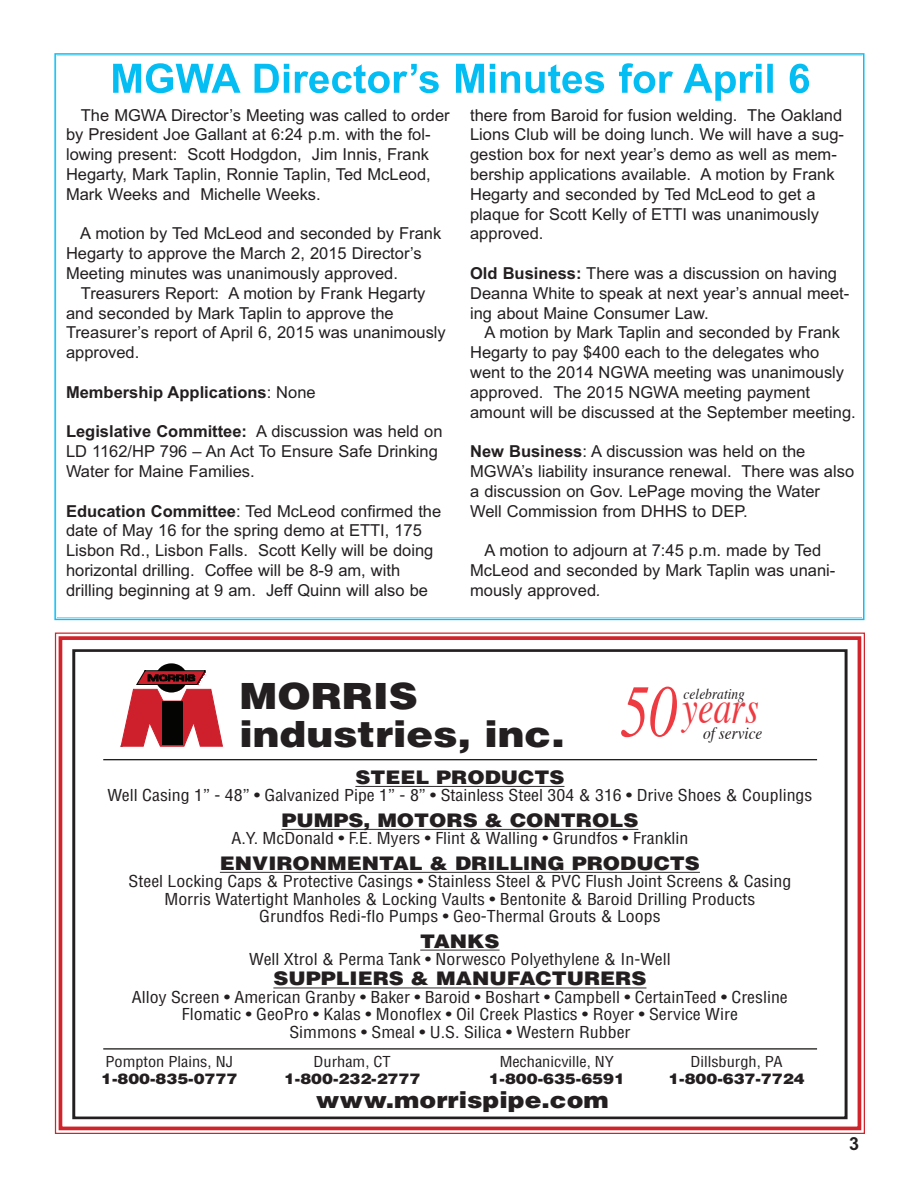
<style>
.page{position:relative;width:919px;height:1188px;background:#fff}
.page>*{position:absolute;margin:0;border:0;box-sizing:border-box;transform-origin:0 0}
.t1{font:italic 73.8px "Times";color:#ee3a41;scale:.78 1}
.t2{font:italic 45.6px "Times";color:#ee3a41;scale:.78 1}
.t3{font:900 36.15px/37.5px "Helvetica";color:#231f20;scale:1.11 1}
.t4{font:700 36px/43.2px "Arial";color:#231f20;text-align:center}
.t5{font:900 22.8px "Helvetica";color:#231f20;scale:1.11 1}
.t6{font:900 18.75px "Helvetica";color:#231f20;scale:1.11 1}
.t7{font:700 18px "Arial";color:#231f20}
.t8{font:italic 17.4px "Times";color:#231f20;scale:.89 1}
.t9{font:16.5px/19.8px "Arial";color:#231f20}
.t10{font:700 16.5px "Arial";color:#231f20}
.t11{font:condensed 16.05px/17.4px "Helvetica LT Std";color:#231f20;text-align:center;scale:1.11 1}
.t12{font:italic 15.15px "Times";color:#231f20;scale:.89 1}
.t13{font:900 14.7px "Helvetica";color:#231f20;scale:1.11 1}
.t14{font:condensed 14.7px "Helvetica LT Std";color:#231f20;scale:1.11 1}
.s1{font-weight:400}
.s2{font-weight:700}
.s3{font-style:italic}
</style>
<div class="page">
<svg style="left:113px;top:63px;width:696px;height:30px"></svg>
<svg style="left:54px;top:632px;width:811px;height:502px"></svg>
<div style="left:59px;top:636px;width:802px;height:494px;border:4px solid #d1232a"></div>
<div style="left:72px;top:649px;width:776px;height:470px;background:#fff"></div>
<svg style="left:121px;top:663px;width:102px;height:84px"></svg>
<hr style="left:355px;top:786px;width:209px;height:1px;background:#231f20">
<hr style="left:281px;top:829px;width:357px;height:1px;background:#231f20">
<hr style="left:220px;top:872px;width:480px;height:1px;background:#231f20">
<hr style="left:420px;top:950px;width:80px;height:1px;background:#231f20">
<hr style="left:273px;top:988px;width:373px;height:1px;background:#231f20">
<div style="left:72px;top:649px;width:775px;height:470px;border:3px solid #231f20"></div>
<hr style="left:103px;top:759px;width:714px;height:1px;background:#231f20">
<hr style="left:103px;top:1048px;width:714px;height:2px;background:#231f20">
<p class="t9" style="left:66px;top:105px;width:385px;text-indent:15px">The MGWA Director’s Meeting was called to order by President Joe Gallant at 6:24 p.m. with the fol&shy;lowing present: Scott Hodgdon, Jim Innis, Frank Hegarty, Mark Taplin, Ronnie Taplin, Ted McLeod, Mark Weeks and Michelle Weeks.</p>
<p class="t9" style="left:66px;top:224px;width:377px;text-indent:14px">A motion by Ted McLeod and seconded by Frank<br>Hegarty to approve the March 2, 2015 Director’s<br>Meeting minutes was unanimously approved.</p>
<p class="t9" style="left:66px;top:283px;width:381px;text-indent:15px">Treasurers Report: A motion by Frank Hegarty and seconded by Mark Taplin to approve the Treasurer’s report of April 6, 2015 was unanimously approved.</p>
<p class="t10" style="left:66px;top:381px;width:251px">Membership Applications<span class="s1">: None</span></p>
<p class="t9" style="left:66px;top:422px;width:378px"><span class="s2">Legislative Committee:</span> A discussion was held on<br>LD 1162/HP 796 – An Act To Ensure Safe Drinking<br>Water for Maine Families.</p>
<p class="t9" style="left:66px;top:501px;width:377px"><span class="s2">Education Committee</span>: Ted McLeod confirmed the date of May 16 for the spring demo at ETTI, 175<br>Lisbon Rd., Lisbon Falls. Scott Kelly will be doing horizontal drilling. Coffee will be 8-9 am, with drilling beginning at 9 am. Jeff Quinn will also be</p>
<p class="t9" style="left:470px;top:105px;width:375px">there from Baroid for fusion welding. The Oakland Lions Club will be doing lunch. We will have a sug&shy;gestion box for next year’s demo as well as mem&shy;bership applications available. A motion by Frank Hegarty and seconded by Ted McLeod to get a plaque for Scott Kelly of ETTI was unanimously approved.</p>
<p class="t9" style="left:470px;top:264px;width:381px"><span class="s2">Old Business:</span> There was a discussion on having<br>Deanna White to speak at next year’s annual meet&shy;ing about Maine Consumer Law.</p>
<p class="t9" style="left:470px;top:323px;width:387px;text-indent:14px">A motion by Mark Taplin and seconded by Frank Hegarty to pay $400 each to the delegates who went to the 2014 NGWA meeting was unanimously approved. The 2015 NGWA meeting payment amount will be discussed at the September meeting.</p>
<p class="t9" style="left:470px;top:442px;width:386px"><span class="s2">New Business</span>: A discussion was held on the MGWA’s liability insurance renewal. There was also a discussion on Gov. LePage moving the Water Well Commission from DHHS to DEP.</p>
<p class="t9" style="left:470px;top:541px;width:367px;text-indent:14px">A motion to adjourn at 7:45 p.m. made by Ted<br>McLeod and seconded by Mark Taplin was unani&shy;mously approved<span class="s3">.</span></p>
<h3 class="t3" style="left:239px;top:676px;width:294px">MORRIS<br>INDUSTRIES, INC.</h3>
<p class="t6" style="left:355px;top:765px;width:190px">STEEL PRODUCTS</p>
<p class="t11" style="left:107px;top:787px;width:637px">Well Casing 1” - 48” • Galvanized Pipe 1” - 8” • Stainless Steel 304 &amp; 316 • Drive Shoes &amp; Couplings</p>
<p class="t6" style="left:281px;top:808px;width:323px">PUMPS, MOTORS &amp; CONTROLS</p>
<p class="t11" style="left:231px;top:830px;width:413px">A.Y. McDonald • F.E. Myers • Flint &amp; Walling • Grundfos • Franklin</p>
<p class="t6" style="left:220px;top:851px;width:434px">ENVIRONMENTAL &amp; DRILLLNG PRODUCTS</p>
<p class="t11" style="left:129px;top:873px;width:598px">Steel Locking Caps &amp; Protective Casings • Stainless Steel &amp; PVC Flush Joint Screens &amp; Casing<br>Morris Watertight Manholes &amp; Locking Vaults • Bentonite &amp; Baroid Drilling Products<br>Grundfos Redi-flo Pumps • Geo-Thermal Grouts &amp; Loops</p>
<p class="t6" style="left:420px;top:929px;width:73px">TANKS</p>
<p class="t11" style="left:249px;top:950px;width:381px">Well Xtrol &amp; Perma Tank • Norwesco Polyethylene &amp; In-Well</p>
<p class="t6" style="left:273px;top:966px;width:338px">SUPPLIERS &amp; MANUFACTURERS</p>
<p class="t11" style="left:132px;top:988px;width:592px">Alloy Screen • American Granby • Baker • Baroid • Boshart • Campbell • CertainTeed • Cresline<br>Flomatic • GeoPro • Kalas • Monoflex • Oil Creek Plastics • Royer • Service Wire<br>Simmons • Smeal • U.S. Silica • Western Rubber</p>
<p class="t14" style="left:105px;top:1052px;width:116px">Pompton Plains, NJ</p>
<p class="t13" style="left:101px;top:1069px;width:124px">1-800-835-0777</p>
<h1 class="t1" style="left:620px;top:648px;width:74px">50</h1>
<p class="t12" style="left:684px;top:681px;width:70px">celebrating</p>
<h2 class="t2" style="left:682px;top:668px;width:100px">years</h2>
<p class="t8" style="left:703px;top:718px;width:68px">of service</p>
<h3 class="t4" style="left:558px;top:812px;width:243px">This stays the same.</h3>
<p class="t14" style="left:314px;top:1052px;width:71px">Durham, CT</p>
<p class="t13" style="left:284px;top:1069px;width:124px">1-800-232-2777</p>
<p class="t14" style="left:500px;top:1052px;width:104px">Mechanicville, NY</p>
<p class="t13" style="left:489px;top:1069px;width:124px">1-800-635-6591</p>
<p class="t14" style="left:690px;top:1052px;width:84px">Dillsburgh, PA</p>
<p class="t13" style="left:668px;top:1069px;width:124px">1-800-637-7724</p>
<h3 class="t5" style="left:316px;top:1085px;width:266px">WWW.MORRISPIPE.COM</h3>
<p class="t7" style="left:849px;top:1132px;width:12px">3</p>
</div>
